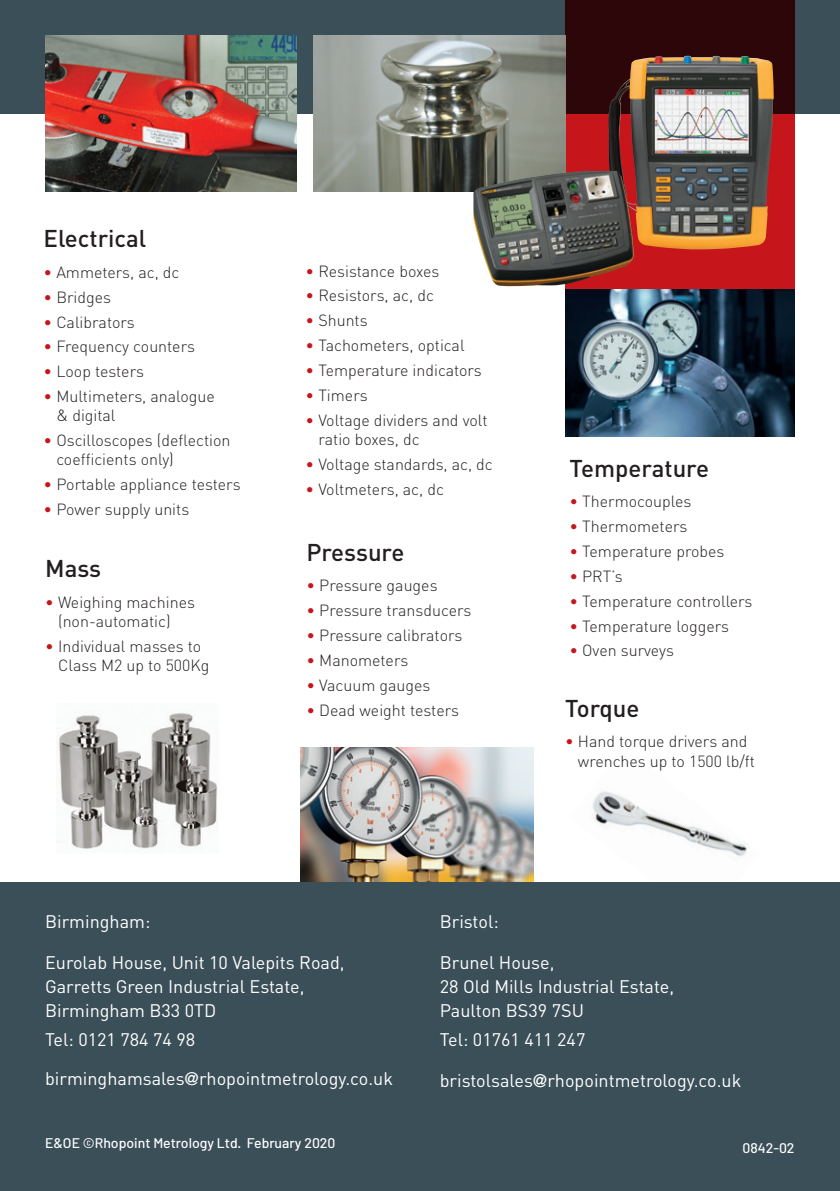
<style>
.page{position:relative;width:840px;height:1191px;background:#fff}
.page>*{position:absolute;margin:0;border:0;box-sizing:border-box;transform-origin:0 0}
.t1{font:500 24px "DIN";color:#231f20}
.t2{font:18px/24px "DIN";color:#fff}
.t3{font:300 16px/19.2px "DIN";color:#231f20}
.t4{font:500 14px "Barlow";color:#fff}
.s1{color:#c6151b}
.s2{font-family:"Avenir";font-weight:500}
</style>
<div class="page">
<img style="left:300px;top:747px;width:233px;height:135px">
<img style="left:592px;top:791px;width:155px;height:66px">
<div style="left:0;top:882px;width:839px;height:309px;background:#3b4f59"></div>
<div style="left:0;top:0;width:839px;height:113px;background:#3b4f59"></div>
<img style="left:56px;top:712px;width:161px;height:137px">
<svg style="left:564px;top:0;width:230px;height:289px;background:#783934"></svg>
<img style="left:607px;top:56px;width:80px;height:109px">
<img style="left:565px;top:289px;width:229px;height:147px">
<img style="left:45px;top:35px;width:251px;height:157px">
<img style="left:313px;top:35px;width:251px;height:157px">
<img style="left:473px;top:171px;width:160px;height:115px">
<h1 class="t1" style="left:43px;top:228px;width:104px">Electrical</h1>
<p class="t3" style="left:43px;top:264px;width:137px"><span class="s1">•</span> Ammeters, ac, dc</p>
<p class="t3" style="left:43px;top:288px;width:69px"><span class="s1">•</span> Bridges</p>
<p class="t3" style="left:43px;top:313px;width:93px"><span class="s1">•</span> Calibrators</p>
<p class="t3" style="left:43px;top:338px;width:153px"><span class="s1">•</span> Frequency counters</p>
<p class="t3" style="left:43px;top:363px;width:102px"><span class="s1">•</span> Loop testers</p>
<p class="t3" style="left:56px;top:388px;width:160px;text-indent:-13px"><span class="s1">•</span> Multimeters, analogue &amp; digital</p>
<p class="t3" style="left:56px;top:432px;width:176px;text-indent:-13px"><span class="s1">•</span> Oscilloscopes (deflection coefficients only)</p>
<p class="t3" style="left:43px;top:476px;width:198px"><span class="s1">•</span> Portable appliance testers</p>
<p class="t3" style="left:43px;top:501px;width:147px"><span class="s1">•</span> Power supply units</p>
<h1 class="t1" style="left:45px;top:558px;width:57px">Mass</h1>
<p class="t3" style="left:58px;top:593px;width:138px;text-indent:-13px"><span class="s1">•</span> Weighing machines (non-automatic)</p>
<p class="t3" style="left:58px;top:637px;width:153px;text-indent:-13px"><span class="s1">•</span> Individual masses to<br>Class M2 up to 500Kg</p>
<p class="t3" style="left:305px;top:262px;width:135px"><span class="s1">•</span> Resistance boxes</p>
<p class="t3" style="left:305px;top:287px;width:130px"><span class="s1">•</span> Resistors, ac, dc</p>
<p class="t3" style="left:305px;top:312px;width:64px"><span class="s1">•</span> Shunts</p>
<p class="t3" style="left:305px;top:337px;width:160px"><span class="s1">•</span> Tachometers, optical</p>
<p class="t3" style="left:305px;top:362px;width:178px"><span class="s1">•</span> Temperature indicators</p>
<p class="t3" style="left:305px;top:387px;width:64px"><span class="s1">•</span> Timers</p>
<p class="t3" style="left:318px;top:411px;width:171px;text-indent:-13px"><span class="s1">•</span> Voltage dividers and volt ratio boxes, dc</p>
<p class="t3" style="left:305px;top:456px;width:189px"><span class="s1">•</span> Voltage standards, ac, dc</p>
<p class="t3" style="left:305px;top:480px;width:140px"><span class="s1">•</span> Voltmeters, ac, dc</p>
<h1 class="t1" style="left:306px;top:542px;width:99px">Pressure</h1>
<p class="t3" style="left:306px;top:577px;width:133px"><span class="s1">•</span> Pressure gauges</p>
<p class="t3" style="left:306px;top:602px;width:166px"><span class="s1">•</span> Pressure transducers</p>
<p class="t3" style="left:306px;top:627px;width:157px"><span class="s1">•</span> Pressure calibrators</p>
<p class="t3" style="left:306px;top:652px;width:103px"><span class="s1">•</span> Manometers</p>
<p class="t3" style="left:306px;top:677px;width:125px"><span class="s1">•</span> Vacuum gauges</p>
<p class="t3" style="left:306px;top:701px;width:154px"><span class="s1">•</span> Dead weight testers</p>
<h1 class="t1" style="left:569px;top:458px;width:141px">Temperature</h1>
<p class="t3" style="left:569px;top:493px;width:123px"><span class="s1">•</span> Thermocouples</p>
<p class="t3" style="left:569px;top:518px;width:119px"><span class="s1">•</span> Thermometers</p>
<p class="t3" style="left:569px;top:543px;width:156px"><span class="s1">•</span> Temperature probes</p>
<p class="t3" style="left:569px;top:567px;width:55px"><span class="s1">•</span> PRT’s</p>
<p class="t3" style="left:569px;top:592px;width:184px"><span class="s1">•</span> Temperature controllers</p>
<p class="t3" style="left:569px;top:617px;width:161px"><span class="s1">•</span> Temperature loggers</p>
<p class="t3" style="left:569px;top:642px;width:106px"><span class="s1">•</span> Oven surveys</p>
<h1 class="t1" style="left:564px;top:698px;width:76px">Torque</h1>
<p class="t3" style="left:577px;top:733px;width:178px;text-indent:-13px"><span class="s1">•</span> Hand torque drivers and wrenches up to 1500 lb/ft</p>
<p class="t2" style="left:45px;top:911px;width:107px">Birmingham:</p>
<p class="t2" style="left:45px;top:952px;width:301px">Eurolab House, Unit 10 Valepits Road,<br>Garretts Green Industrial Estate,<br>Birmingham B33 0TD</p>
<p class="t2" style="left:45px;top:1022px;width:349px;line-height:38.6px">Tel: 0121 784 74 98 birminghamsales<span class="s2">@</span>rhopointmetrology.co.uk</p>
<p class="t2" style="left:439px;top:911px;width:60px">Bristol:</p>
<p class="t2" style="left:439px;top:952px;width:236px">Brunel House,<br>28 Old Mills Industrial Estate,<br>Paulton BS39 7SU</p>
<p class="t2" style="left:439px;top:1030px;width:147px">Tel: 01761 411 247</p>
<p class="t2" style="left:439px;top:1071px;width:303px">bristolsales<span class="s2">@</span>rhopointmetrology.co.uk</p>
<p class="t4" style="left:45px;top:1138px;width:292px">E&amp;OE ©Rhopoint Metrology Ltd. February 2020</p>
<p class="t4" style="left:742px;top:1143px;width:54px">0842-02</p>
</div>
